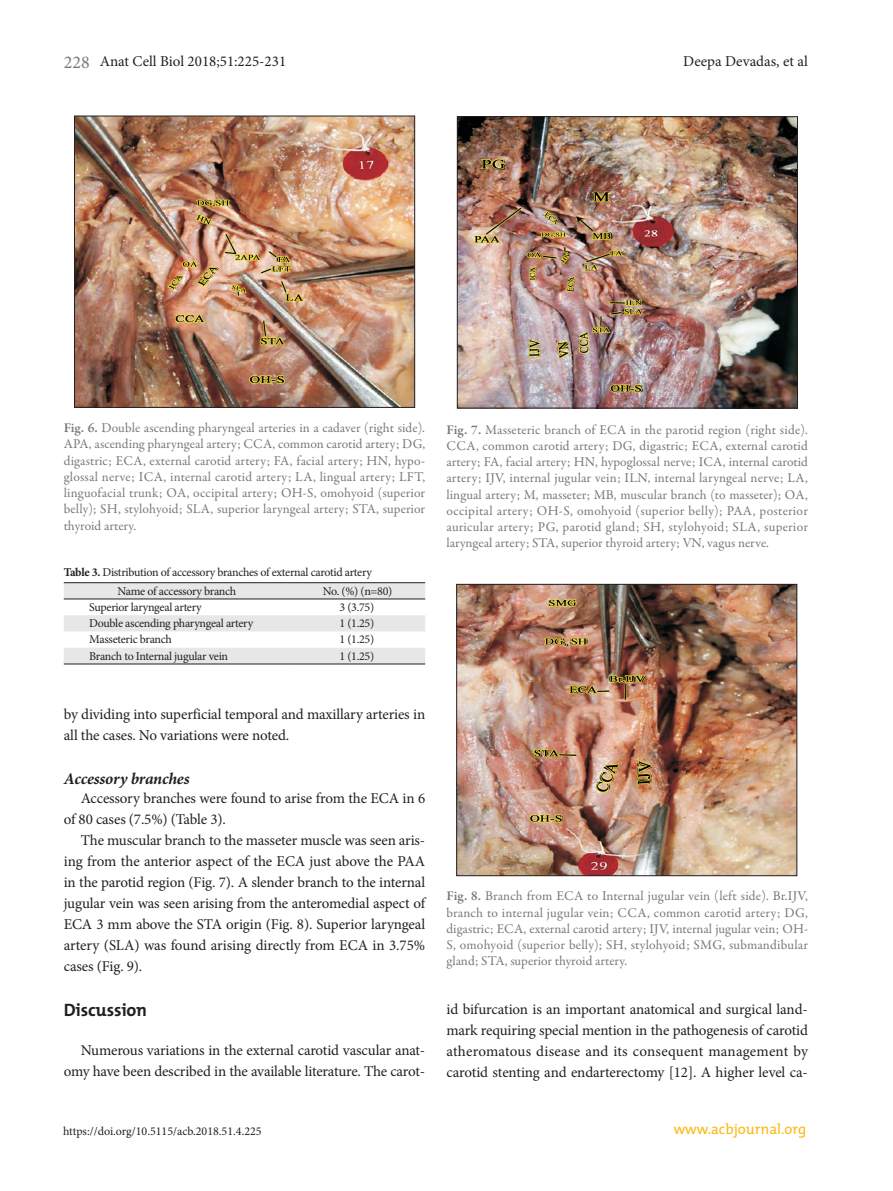
<style>
.page{position:relative;width:893px;height:1191px;background:#fff}
.page>*{position:absolute;margin:0;border:0;box-sizing:border-box;transform-origin:0 0}
.t1{font:700 18px "The Mix";letter-spacing:-.01em;color:#231f20}
.t2{font:italic 700 16.5px "Minion Pro";letter-spacing:-.015em;color:#231f20}
.t3{font:15px/21px "Minion Pro";letter-spacing:-.01em;color:#231f20}
.t4{font:14.7px "The Mix";color:#fcb814}
.t5{font:13.5px/16.2px "Garamond Premr Pro";color:#76787b;text-align:justify}
.t6{font:12px/18.8px "Minion Pro";letter-spacing:-.025em;color:#231f20}
.t7{font:12px "Minion Pro";color:#231f20}
.s1{font-size:18px;color:#76787b}
.s2{font-weight:600}
.s3{font-weight:700}
</style>
<div class="page">
<img style="left:76px;top:118px;width:337px;height:288px">
<div style="left:74px;top:116px;width:341px;height:292px;border:1px solid #231f20"></div>
<svg style="left:64px;top:583px;width:361px;height:80px"></svg>
<hr style="left:64px;top:582px;width:226px;height:1px;background:#231f20">
<hr style="left:290px;top:582px;width:135px;height:1px;background:#231f20">
<hr style="left:64px;top:598px;width:226px;height:1px;background:#231f20">
<hr style="left:290px;top:598px;width:135px;height:1px;background:#231f20">
<hr style="left:64px;top:663px;width:226px;height:1px;background:#231f20">
<hr style="left:290px;top:663px;width:135px;height:1px;background:#231f20">
<img style="left:459px;top:118px;width:337px;height:288px">
<div style="left:457px;top:116px;width:341px;height:292px;border:1px solid #231f20"></div>
<img style="left:458px;top:586px;width:337px;height:288px">
<div style="left:456px;top:584px;width:341px;height:292px;border:1px solid #231f20"></div>
<p class="t3" style="left:64px;top:50px;width:224px"><span class="s1">228</span> Anat Cell Biol 2018;51:225-231</p>
<p class="t3" style="left:683px;top:50px;width:126px">Deepa Devadas, et al</p>
<p class="t5" style="left:64px;top:420px;width:363px"><span class="s2">Fig. 6.</span> Double ascending pharyngeal arteries in a cadaver (right side).<br>APA, ascending pharyngeal artery; CCA, common carotid artery; DG, digastric; ECA, external carotid artery; FA, facial artery; HN, hypo&shy;glossal nerve; ICA, internal carotid artery; LA, lingual artery; LFT, linguofacial trunk; OA, occipital artery; OH-S, omohyoid (superior belly); SH, stylohyoid; SLA, superior laryngeal artery; STA, superior thyroid artery.</p>
<p class="t6" style="left:118px;top:563px;width:256px;text-indent:-54px"><span class="s3">Table 3.</span> Distribution of accessory branches of external carotid artery<br>Name of accessory branch</p>
<p class="t6" style="left:323px;top:581px;width:71px">No. (%) (n=80)</p>
<p class="t6" style="left:89px;top:598px;width:114px">Superior laryngeal artery</p>
<p class="t6" style="left:340px;top:598px;width:36px">3 (3.75)</p>
<p class="t6" style="left:89px;top:614px;width:166px">Double ascending pharyngeal artery</p>
<p class="t6" style="left:340px;top:614px;width:36px">1 (1.25)</p>
<p class="t6" style="left:89px;top:630px;width:84px">Masseteric branch</p>
<p class="t6" style="left:340px;top:630px;width:36px">1 (1.25)</p>
<p class="t6" style="left:89px;top:646px;width:140px">Branch to Internal jugular vein</p>
<p class="t6" style="left:340px;top:646px;width:36px">1 (1.25)</p>
<p class="t3" style="left:64px;top:704px;width:363px">by dividing into superficial temporal and maxillary arteries in all the cases. No variations were noted.</p>
<p class="t2" style="left:64px;top:766px;width:127px">Accessory branches</p>
<p class="t3" style="left:64px;top:788px;width:363px;text-indent:17px">Accessory branches were found to arise from the ECA in 6 of 80 cases (7.5%) (Table 3).</p>
<p class="t3" style="left:64px;top:830px;width:363px;text-align:justify;text-indent:17px">The muscular branch to the masseter muscle was seen aris&shy;ing from the anterior aspect of the ECA just above the PAA in the parotid region (Fig. 7). A slender branch to the internal jugular vein was seen arising from the anteromedial aspect of ECA 3 mm above the STA origin (Fig. 8). Superior laryngeal artery (SLA) was found arising directly from ECA in 3.75% cases (Fig. 9).</p>
<h1 class="t1" style="left:64px;top:995px;width:85px">Discussion</h1>
<p class="t3" style="left:64px;top:1040px;width:363px;text-align:right">Numerous variations in the external carotid vascular anat&shy;omy have been described in the available literature. The carot-</p>
<p class="t5" style="left:446px;top:422px;width:363px"><span class="s2">Fig. 7.</span> Masseteric branch of ECA in the parotid region (right side).<br>CCA, common carotid artery; DG, digastric; ECA, external carotid artery; FA, facial artery; HN, hypoglossal nerve; ICA, internal carotid artery; IJV, internal jugular vein; ILN, internal laryngeal nerve; LA, lingual artery; M, masseter; MB, muscular branch (to masseter); OA, occipital artery; OH-S, omohyoid (superior belly); PAA, posterior auricular artery; PG, parotid gland; SH, stylohyoid; SLA, superior laryngeal artery; STA, superior thyroid artery; VN, vagus nerve.</p>
<p class="t5" style="left:446px;top:888px;width:363px"><span class="s2">Fig. 8.</span> Branch from ECA to Internal jugular vein (left side). Br.IJV, branch to internal jugular vein; CCA, common carotid artery; DG, digastric; ECA, external carotid artery; IJV, internal jugular vein; OH-S, omohyoid (superior belly); SH, stylohyoid; SMG, submandibular gland; STA, superior thyroid artery.</p>
<p class="t3" style="left:446px;top:998px;width:363px;text-align:justify">id bifurcation is an important anatomical and surgical land&shy;mark requiring special mention in the pathogenesis of carotid atheromatous disease and its consequent management by carotid stenting and endarterectomy [12]. A higher level ca-</p>
<p class="t7" style="left:63px;top:1123px;width:200px">https://doi.org/10.5115/acb.2018.51.4.225</p>
<p class="t4" style="left:674px;top:1117px;width:134px">www.acbjournal.org</p>
</div>
